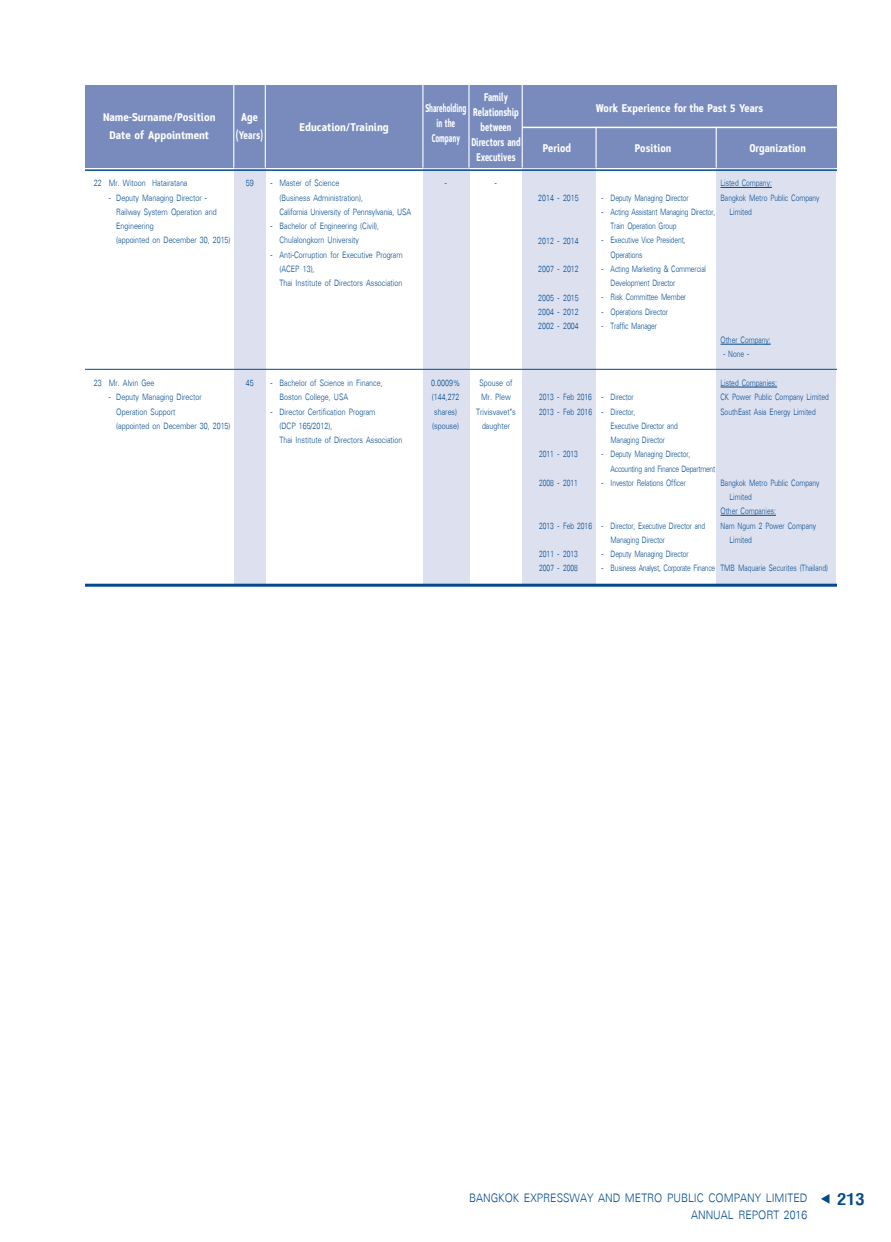
<style>
.page{position:relative;width:891px;height:1242px;background:#fff}
.page>*{position:absolute;margin:0;border:0;box-sizing:border-box;transform-origin:0 0}
.t1{font:18px/16.5px "UP Cx C";color:#014990}
.t2{font:700 15px/18px "DB Yord X";color:#fff;text-align:center;scale:.85 1}
.t3{font:700 15px/18px "DB Yord X";color:#fff;text-align:center;scale:.9 1}
.t4{font:700 15px/15px "DB Yord X";color:#fff;text-align:center;scale:.7 1}
.t5{font:700 15px/15px "DB Yord X";color:#fff;text-align:center;scale:.6 1}
.t6{font:13.5px/14.2px "UP Cx C";color:#014990;scale:.9 1}
.t7{font:13.5px/14.2px "UP Cx C";color:#014990;scale:.85 1}
.t8{font:13.5px/14.2px "UP Cx C";letter-spacing:-.02em;color:#014990;scale:.85 1}
.s1{font-family:"PS Lx Display";font-weight:700;font-size:25.5px}
</style>
<div class="page">
<svg style="left:821px;top:1194px;width:8px;height:10px"></svg>
<div style="left:717px;top:164px;width:119px;height:422px;background:#dde1ef"></div>
<div style="left:523px;top:164px;width:73px;height:422px;background:#dde1ef"></div>
<div style="left:423px;top:164px;width:46px;height:422px;background:#dde1ef"></div>
<div style="left:234px;top:164px;width:31px;height:422px;background:#dde1ef"></div>
<div style="left:85px;top:85px;width:752px;height:83px;background:#788bbc"></div>
<hr style="left:85px;top:169px;width:752px;height:2px;background:#014990">
<hr style="left:522px;top:127px;width:315px;height:1px;background:#fff">
<hr style="left:85px;top:369px;width:752px;height:1px;background:#014990">
<hr style="left:85px;top:584px;width:752px;height:3px;background:#014990">
<hr style="left:721px;top:187px;width:51px;height:1px;background:#014990">
<hr style="left:721px;top:344px;width:50px;height:1px;background:#014990">
<hr style="left:721px;top:387px;width:56px;height:1px;background:#014990">
<hr style="left:721px;top:515px;width:55px;height:1px;background:#014990">
<hr style="left:233px;top:84px;width:1px;height:84px;background:#fff">
<hr style="left:265px;top:84px;width:1px;height:84px;background:#fff">
<hr style="left:422px;top:84px;width:1px;height:84px;background:#fff">
<hr style="left:468px;top:84px;width:2px;height:84px;background:#fff">
<hr style="left:522px;top:84px;width:1px;height:84px;background:#fff">
<hr style="left:596px;top:127px;width:1px;height:41px;background:#fff">
<hr style="left:716px;top:127px;width:1px;height:41px;background:#fff">
<p class="t3" style="left:103px;top:109px;width:126px">Name-Surname/Position<br>Date of Appointment</p>
<p class="t2" style="left:236px;top:109px;width:34px">Age (Years)</p>
<p class="t3" style="left:300px;top:118px;width:101px">Education/Training</p>
<p class="t6" style="left:94px;top:176px;width:106px">22 Mr. Witoon Hatairatana</p>
<p class="t6" style="left:246px;top:176px;width:10px">59</p>
<p class="t6" style="left:116px;top:190px;width:128px;text-indent:-7px">- Deputy Managing Director -<br>Railway System Operation and<br>Engineering<br>(appointed on December 30, 2015)</p>
<p class="t6" style="left:280px;top:176px;width:148px;text-indent:-9px">- Master of Science<br>(Business Administration),<br>California University of Pennsylvania, USA</p>
<p class="t6" style="left:280px;top:219px;width:112px;text-indent:-9px">- Bachelor of Engineering (Civil),<br>Chulalongkorn University</p>
<p class="t6" style="left:280px;top:247px;width:139px;text-indent:-9px">- Anti-Corruption for Executive Program (ACEP 13),<br>Thai Institute of Directors Association</p>
<p class="t6" style="left:94px;top:376px;width:69px">23 Mr. Alvin Gee</p>
<p class="t6" style="left:246px;top:376px;width:10px">45</p>
<p class="t6" style="left:116px;top:390px;width:128px;text-indent:-7px">- Deputy Managing Director<br>Operation Support<br>(appointed on December 30, 2015)</p>
<p class="t6" style="left:280px;top:376px;width:116px;text-indent:-9px">- Bachelor of Science in Finance,<br>Boston College, USA</p>
<p class="t6" style="left:280px;top:404px;width:138px;text-indent:-9px">- Director Certification Program<br>(DCP 165/2012),<br>Thai Institute of Directors Association</p>
<p class="t5" style="left:425px;top:101px;width:70px">Shareholding in the<br>Company</p>
<p class="t4" style="left:471px;top:89px;width:72px">Family<br>Relationship between<br>Directors and<br>Executives</p>
<p class="t2" style="left:596px;top:99px;width:199px">Work Experience for the Past 5 Years</p>
<p class="t2" style="left:543px;top:139px;width:35px">Period</p>
<p class="t2" style="left:635px;top:139px;width:44px">Position</p>
<p class="t2" style="left:749px;top:139px;width:68px">Organization</p>
<p class="t6" style="left:445px;top:176px;width:4px">-</p>
<p class="t6" style="left:495px;top:176px;width:4px">-</p>
<p class="t6" style="left:431px;top:376px;width:34px">0.0009% (144,272 shares) (spouse)</p>
<p class="t6" style="left:476px;top:376px;width:45px;text-align:center">Spouse of<br>Mr. Plew<br>Trivisvavet’s daughter</p>
<p class="t6" style="left:538px;top:191px;width:47px">2014 - 2015</p>
<p class="t6" style="left:538px;top:226px;width:47px;line-height:28.5px;text-align:justify">2012 - 2014<br>2007 - 2012<br>2005 - 2015</p>
<p class="t6" style="left:538px;top:305px;width:47px">2004 - 2012<br>2002 - 2004</p>
<p class="t7" style="left:539px;top:390px;width:64px">2013 - Feb 2016<br>2013 - Feb 2016</p>
<p class="t7" style="left:539px;top:440px;width:47px;line-height:28.5px">2011 - 2013<br>2008 - 2011</p>
<p class="t7" style="left:539px;top:511px;width:64px;line-height:28.5px">2013 - Feb 2016<br>2011 - 2013</p>
<p class="t7" style="left:539px;top:561px;width:47px">2007 - 2008</p>
<p class="t7" style="left:721px;top:176px;width:62px">Listed Company:</p>
<p class="t7" style="left:721px;top:190px;width:118px">Bangkok Metro Public Company</p>
<p class="t7" style="left:730px;top:205px;width:28px">Limited</p>
<p class="t7" style="left:602px;top:190px;width:104px">- Deputy Managing Director</p>
<p class="t7" style="left:611px;top:205px;width:125px;text-indent:-9px">- Acting Assistant Managing Director,<br>Train Operation Group</p>
<p class="t7" style="left:611px;top:233px;width:90px;text-indent:-9px">- Executive Vice President,<br>Operations</p>
<p class="t7" style="left:611px;top:262px;width:114px;text-indent:-9px">- Acting Marketing &amp; Commercial<br>Development Director</p>
<p class="t7" style="left:602px;top:290px;width:101px">- Risk Committee Member</p>
<p class="t7" style="left:602px;top:304px;width:80px">- Operations Director</p>
<p class="t7" style="left:602px;top:319px;width:67px">- Traffic Manager</p>
<p class="t7" style="left:721px;top:333px;width:61px">Other Company:</p>
<p class="t7" style="left:721px;top:340px;width:68px;line-height:28.7px">- None -<br>Listed Companies:</p>
<p class="t7" style="left:721px;top:390px;width:129px">CK Power Public Company Limited<br>SouthEast Asia Energy Limited</p>
<p class="t7" style="left:602px;top:390px;width:39px">- Director</p>
<p class="t7" style="left:611px;top:404px;width:81px;text-indent:-9px">- Director,<br>Executive Director and<br>Managing Director</p>
<p class="t8" style="left:611px;top:447px;width:125px;text-indent:-9px">- Deputy Managing Director,<br>Accounting and Finance Department</p>
<p class="t7" style="left:602px;top:476px;width:101px">- Investor Relations Officer</p>
<p class="t7" style="left:611px;top:518px;width:113px;text-indent:-9px">- Director, Executive Director and<br>Managing Director</p>
<p class="t7" style="left:602px;top:547px;width:104px">- Deputy Managing Director</p>
<p class="t8" style="left:602px;top:561px;width:268px">- Business Analyst, Corporate Finance TMB Maquarie Securites (Thailand)</p>
<p class="t7" style="left:721px;top:476px;width:118px">Bangkok Metro Public Company</p>
<p class="t7" style="left:730px;top:490px;width:28px">Limited</p>
<p class="t7" style="left:721px;top:504px;width:67px">Other Companies:</p>
<p class="t7" style="left:721px;top:518px;width:114px">Nam Ngum 2 Power Company</p>
<p class="t7" style="left:730px;top:533px;width:28px">Limited</p>
<h1 class="t1" style="left:691px;top:1190px;width:175px;text-indent:-222px">BANGKOK EXPRESSWAY AND METRO PUBLIC COMPANY LIMITED <span class="s1">213<br></span>ANNUAL REPORT 2016</h1>
</div>
